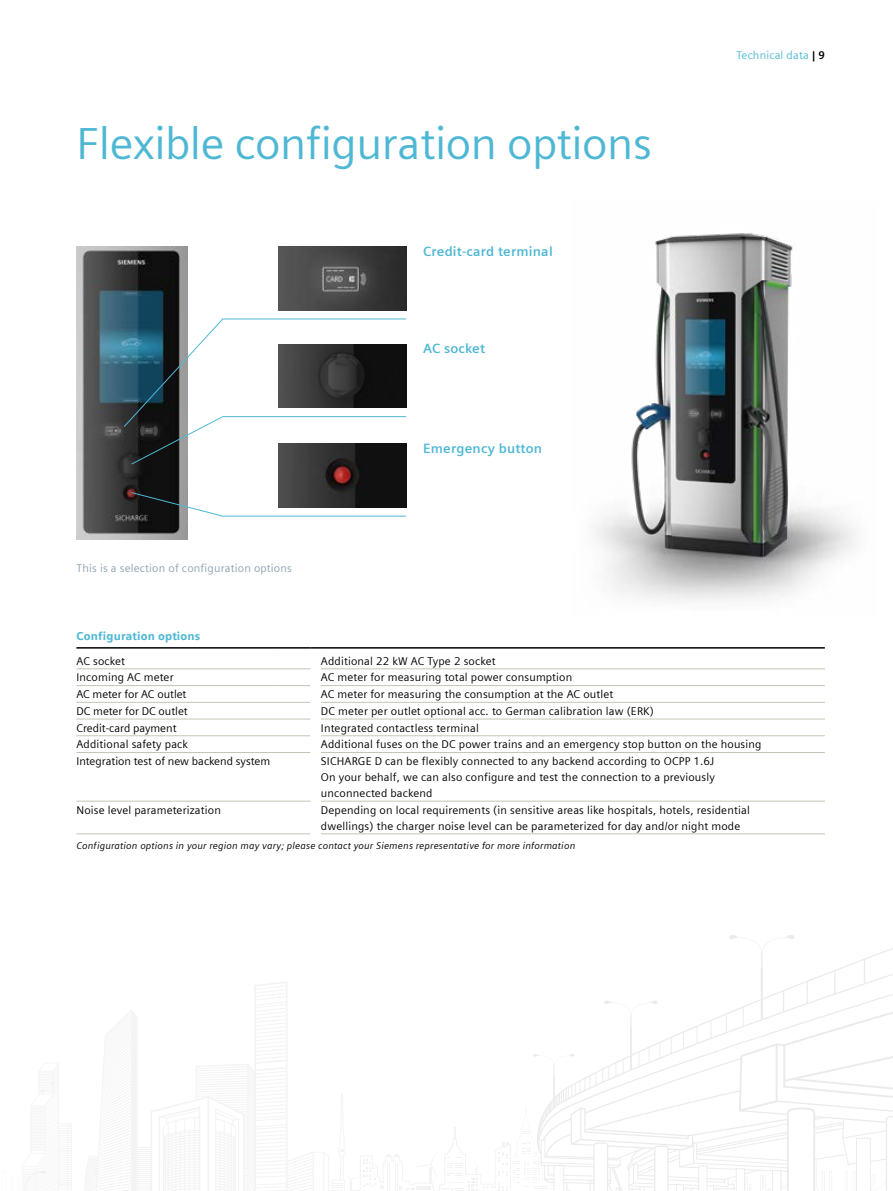
<style>
.page{position:relative;width:893px;height:1191px;background:#fff}
.page>*{position:absolute;margin:0;border:0;box-sizing:border-box;transform-origin:0 0}
.t1{font:45px "Siemens Sans Global";letter-spacing:-.01em;color:#4eb8d4}
.t2{font:700 13.5px "Siemens Sans Global";letter-spacing:.015em;color:#4eb8d4}
.t3{font:11.25px/15.9px "Siemens Sans Global";letter-spacing:.015em;color:#000;text-align:justify}
.t4{font:11.25px "Siemens Sans Global";letter-spacing:.015em;color:#8da3b0}
.t5{font:900 11.25px "Siemens Sans";letter-spacing:.015em;color:#4eb8d4}
.t6{font:11.25px "Siemens Sans Global";letter-spacing:.015em;color:#4eb8d4}
.t7{font:italic 9.75px "Siemens Sans Global";letter-spacing:.015em;color:#000}
.s1{font-weight:700;color:#000}
</style>
<div class="page">
<svg style="left:85px;top:935px;width:808px;height:256px"></svg>
<svg style="left:24px;top:1082px;width:47px;height:109px"></svg>
<img style="left:76px;top:246px;width:111px;height:294px">
<img style="left:596px;top:233px;width:261px;height:368px">
<img style="left:279px;top:465px;width:127px;height:27px">
<img style="left:279px;top:246px;width:127px;height:64px">
<svg style="left:131px;top:492px;width:276px;height:25px"></svg>
<svg style="left:123px;top:318px;width:284px;height:147px"></svg>
<hr style="left:76px;top:647px;width:196px;height:1px;background:#000">
<hr style="left:272px;top:647px;width:38px;height:1px;background:#000">
<hr style="left:321px;top:647px;width:504px;height:1px;background:#000">
<hr style="left:76px;top:668px;width:196px;height:1px;background:#c6c4b7">
<hr style="left:272px;top:668px;width:38px;height:1px;background:#c6c4b7">
<hr style="left:76px;top:685px;width:196px;height:1px;background:#c6c4b7">
<hr style="left:272px;top:685px;width:38px;height:1px;background:#c6c4b7">
<hr style="left:76px;top:702px;width:196px;height:1px;background:#c6c4b7">
<hr style="left:272px;top:702px;width:38px;height:1px;background:#c6c4b7">
<hr style="left:76px;top:718px;width:196px;height:1px;background:#c6c4b7">
<hr style="left:272px;top:718px;width:38px;height:1px;background:#c6c4b7">
<hr style="left:76px;top:735px;width:196px;height:1px;background:#c6c4b7">
<hr style="left:272px;top:735px;width:38px;height:1px;background:#c6c4b7">
<hr style="left:76px;top:752px;width:196px;height:1px;background:#c6c4b7">
<hr style="left:272px;top:752px;width:38px;height:1px;background:#c6c4b7">
<hr style="left:76px;top:800px;width:196px;height:1px;background:#c6c4b7">
<hr style="left:272px;top:800px;width:38px;height:1px;background:#c6c4b7">
<hr style="left:76px;top:833px;width:196px;height:1px;background:#c6c4b7">
<hr style="left:272px;top:833px;width:38px;height:1px;background:#c6c4b7">
<hr style="left:321px;top:668px;width:504px;height:1px;background:#c6c4b7">
<hr style="left:321px;top:685px;width:504px;height:1px;background:#c6c4b7">
<hr style="left:321px;top:702px;width:504px;height:1px;background:#c6c4b7">
<hr style="left:321px;top:718px;width:504px;height:1px;background:#c6c4b7">
<hr style="left:321px;top:735px;width:504px;height:1px;background:#c6c4b7">
<hr style="left:321px;top:752px;width:504px;height:1px;background:#c6c4b7">
<hr style="left:321px;top:800px;width:504px;height:1px;background:#c6c4b7">
<hr style="left:321px;top:833px;width:504px;height:1px;background:#c6c4b7">
<h1 class="t1" style="left:76px;top:117px;width:577px">Flexible configuration options</h1>
<p class="t2" style="left:423px;top:243px;width:131px">Credit-card terminal</p>
<p class="t2" style="left:423px;top:341px;width:63px">AC socket</p>
<p class="t4" style="left:77px;top:561px;width:217px">This is a selection of configuration options</p>
<p class="t2" style="left:423px;top:440px;width:121px">Emergency button</p>
<p class="t6" style="left:736px;top:49px;width:90px">Technical data <span class="s1">| 9</span></p>
<p class="t5" style="left:76px;top:627px;width:125px">Configuration options</p>
<p class="t3" style="left:76px;top:653px;width:50px">AC socket</p>
<p class="t3" style="left:321px;top:653px;width:176px">Additional 22 kW AC Type 2 socket</p>
<p class="t3" style="left:76px;top:669px;width:99px">Incoming AC meter</p>
<p class="t3" style="left:321px;top:669px;width:253px">AC meter for measuring total power consumption</p>
<p class="t3" style="left:76px;top:686px;width:112px">AC meter for AC outlet</p>
<p class="t3" style="left:321px;top:686px;width:294px">AC meter for measuring the consumption at the AC outlet</p>
<p class="t3" style="left:76px;top:703px;width:113px">DC meter for DC outlet</p>
<p class="t3" style="left:321px;top:703px;width:335px">DC meter per outlet optional acc. to German calibration law (ERK)</p>
<p class="t3" style="left:76px;top:719px;width:102px">Credit-card payment</p>
<p class="t3" style="left:321px;top:719px;width:159px">Integrated contactless terminal</p>
<p class="t3" style="left:76px;top:736px;width:113px">Additional safety pack</p>
<p class="t3" style="left:321px;top:736px;width:442px">Additional fuses on the DC power trains and an emergency stop button on the housing</p>
<p class="t3" style="left:76px;top:753px;width:195px">Integration test of new backend system</p>
<p class="t3" style="left:321px;top:753px;width:395px">SICHARGE D can be flexibly connected to any backend according to OCPP 1.6J On your behalf, we can also configure and test the connection to a previously unconnected backend</p>
<p class="t3" style="left:76px;top:802px;width:146px">Noise level parameterization</p>
<p class="t3" style="left:321px;top:802px;width:430px">Depending on local requirements (in sensitive areas like hospitals, hotels, residential dwellings) the charger noise level can be parameterized for day and/or night mode</p>
<p class="t7" style="left:76px;top:840px;width:500px">Configuration options in your region may vary; please contact your Siemens representative for more information</p>
</div>
